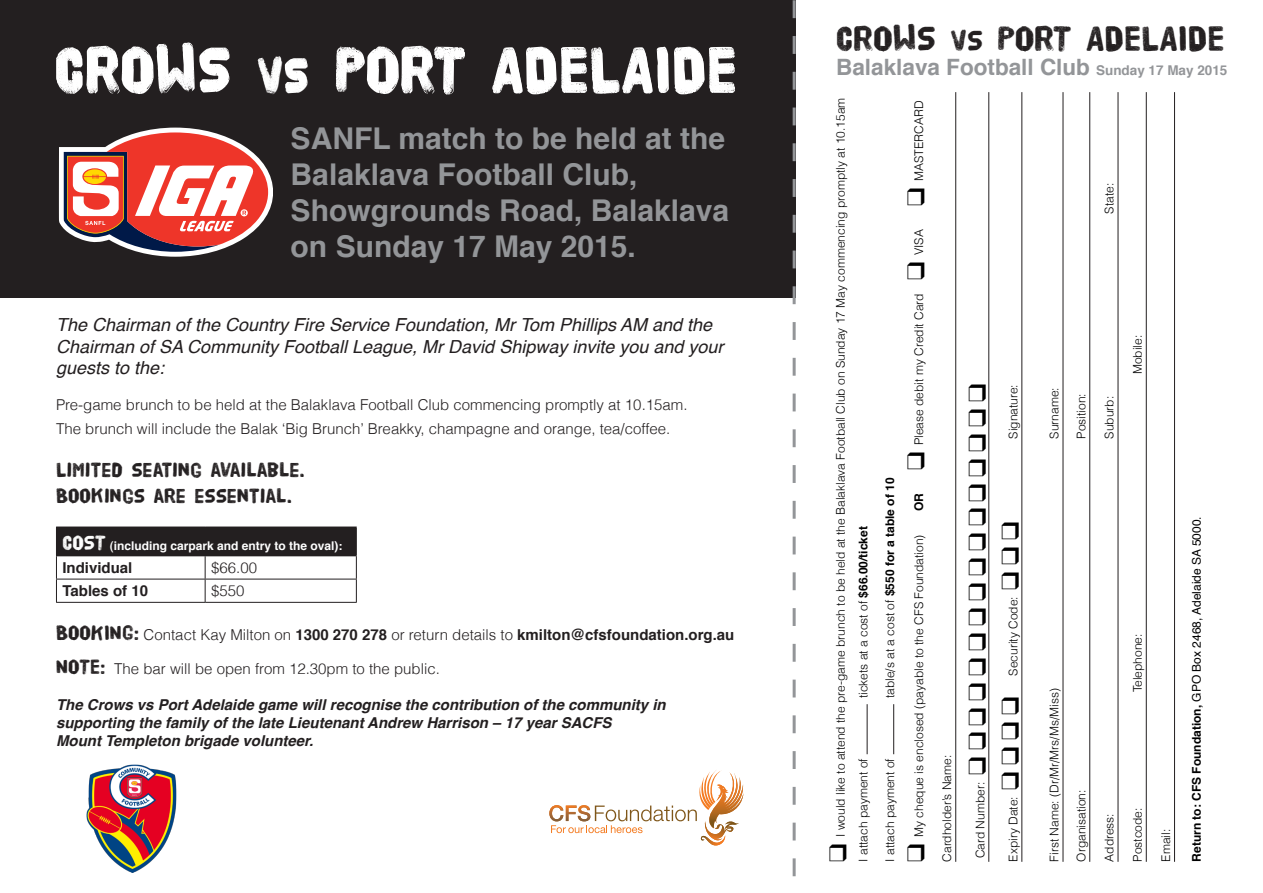
<style>
.page{position:relative;width:1263px;height:893px;background:#fff}
.page>*{position:absolute;margin:0;border:0;box-sizing:border-box;transform-origin:0 0}
.t1{font:63.75px "HVD Poster";color:#fff}
.t2{font:36px "HVD Poster";color:#231f20}
.t3{font:700 30px/36px "Helvetica";color:#939598}
.t4{font:700 22.5px "Helvetica";color:#939598}
.t5{font:21px "HVD Poster";color:#231f20}
.t6{font:italic 18px/21.6px "Helvetica";color:#231f20}
.t7{font:300 15px "Helvetica";color:#231f20}
.t8{font:italic 700 15px/18px "Helvetica";color:#231f20}
.t9{font:700 15px "Helvetica";color:#231f20}
.t10{font:300 12px/22.5px "Helvetica";color:#000}
.t11{font:12px "Helvetica";color:#000}
.t12{font:700 12px "Helvetica";color:#fff}
.t13{font:700 12px "Helvetica";color:#000}
.s1{font-size:48px}
.s2{font-family:"HVD Poster";font-weight:400;font-size:21px}
.s3{font-weight:300}
.s4{font-size:30px}
.s5{font-size:13.5px}
.s6{font-weight:700}
</style>
<div class="page">
<div style="left:0;top:0;width:796px;height:298px;background:#231f20"></div>
<svg style="left:59px;top:128px;width:213px;height:129px"></svg>
<svg style="left:56px;top:43px;width:678px;height:49px"></svg>
<hr style="left:955px;top:92px;width:1px;height:770px;background:#231f20">
<hr style="left:988px;top:92px;width:1px;height:770px;background:#231f20">
<hr style="left:1021px;top:92px;width:1px;height:770px;background:#231f20">
<hr style="left:1063px;top:92px;width:1px;height:770px;background:#231f20">
<hr style="left:1089px;top:92px;width:1px;height:770px;background:#231f20">
<hr style="left:1118px;top:92px;width:1px;height:770px;background:#231f20">
<hr style="left:1146px;top:92px;width:1px;height:770px;background:#231f20">
<hr style="left:1174px;top:92px;width:1px;height:770px;background:#231f20">
<div style="left:56px;top:527px;width:300px;height:29px;background:#231f20"></div>
<hr style="left:56px;top:579px;width:149px;height:1px;background:#231f20">
<svg style="left:56px;top:556px;width:1px;height:46px"></svg>
<hr style="left:205px;top:579px;width:152px;height:1px;background:#231f20">
<svg style="left:205px;top:556px;width:1px;height:46px"></svg>
<svg style="left:356px;top:527px;width:1px;height:75px"></svg>
<hr style="left:56px;top:602px;width:149px;height:1px;background:#231f20">
<hr style="left:205px;top:602px;width:152px;height:1px;background:#231f20">
<svg style="left:549px;top:770px;width:194px;height:75px"></svg>
<svg style="left:793px;top:0;width:3px;height:877px"></svg>
<hr style="left:867px;top:704px;width:1px;height:50px;background:#231f20">
<hr style="left:893px;top:704px;width:1px;height:50px;background:#231f20">
<img style="left:86px;top:764px;width:91px;height:109px">
<p class="t1" style="left:55px;top:43px;width:684px">CROWS <span class="s1">VS</span> PORT ADELAIDE</p>
<p class="t3" style="left:291px;top:121px;width:440px">SANFL match to be held at the<br>Balaklava Football Club,<br>Showgrounds Road, Balaklava on Sunday 17 May 2015.</p>
<p class="t6" style="left:56px;top:314px;width:669px">The Chairman of the Country Fire Service Foundation, Mr Tom Phillips AM and the<br>Chairman of SA Community Football League, Mr David Shipway invite you and your guests to the:</p>
<p class="t7" style="left:56px;top:396px;width:633px">Pre-game brunch to be held at the Balaklava Football Club commencing promptly at 10.15am.</p>
<p class="t7" style="left:56px;top:420px;width:616px">The brunch will include the Balak ‘Big Brunch’ Breakky, champagne and orange, tea/coffee.</p>
<p class="t5" style="left:56px;top:461px;width:250px">LIMITED SEATING AVAILABLE.</p>
<p class="t5" style="left:56px;top:486px;width:237px">BOOKINGS ARE ESSENTIAL.</p>
<p class="t12" style="left:62px;top:536px;width:282px"><span class="s2">COST</span> (including carpark and entry to the oval):</p>
<p class="t9" style="left:62px;top:556px;width:72px">Individual</p>
<p class="t7" style="left:211px;top:558px;width:47px">$66.00</p>
<p class="t9" style="left:62px;top:579px;width:87px">Tables of 10</p>
<p class="t7" style="left:211px;top:581px;width:35px">$550</p>
<p class="t9" style="left:56px;top:622px;width:680px"><span class="s2">BOOKING:</span> <span class="s3">Contact Kay Milton on</span> 1300 270 278 <span class="s3">or return details to</span> kmilton@cfsfoundation.org.au</p>
<p class="t7" style="left:56px;top:659px;width:385px"><span class="s2">NOTE:</span> The bar will be open from 12.30pm to the public.</p>
<p class="t8" style="left:56px;top:696px;width:611px">The Crows vs Port Adelaide game will recognise the contribution of the community in supporting the family of the late Lieutenant Andrew Harrison – 17 year SACFS</p>
<p class="t8" style="left:56px;top:732px;width:259px">Mount Templeton brigade volunteer.</p>
<p class="t2" style="left:836px;top:22px;width:390px">CROWS <span class="s4">VS</span> PORT ADELAIDE</p>
<p class="t4" style="left:836px;top:49px;width:393px">Balaklava Football Club <span class="s5">Sunday 17 May 2015</span></p>
<p class="t10" style="left:829px;top:862px;width:766px;rotate:-90deg">❑ I would like to attend the pre-game brunch to be held at the Balaklava Football Club on Sunday 17 May commencing promptly at 10.15am<br>I attach payment of</p>
<p class="t10" style="left:852px;top:698px;width:174px;rotate:-90deg">tickets at a cost of <span class="s6">$66.00/ticket</span></p>
<p class="t13" style="left:880px;top:698px;width:222px;rotate:-90deg"><span class="s3">table/s at a cost of</span> $550 for a table of 10</p>
<p class="t10" style="left:879px;top:862px;width:105px;rotate:-90deg">I attach payment of</p>
<p class="t10" style="left:907px;top:511px;width:412px;rotate:-90deg"><span class="s6">OR</span> ❑ Please debit my Credit Card ❑ VISA ❑ MASTERCARD</p>
<p class="t10" style="left:907px;top:862px;width:329px;rotate:-90deg">❑ My cheque is enclosed (payable to the CFS Foundation)</p>
<p class="t10" style="left:936px;top:862px;width:108px;rotate:-90deg">Cardholder’s Name:</p>
<p class="t10" style="left:969px;top:858px;width:476px;rotate:-90deg">Card Number: ❑ ❑ ❑ ❑ ❑ ❑ ❑ ❑ ❑ ❑ ❑ ❑ ❑ ❑ ❑ ❑</p>
<p class="t10" style="left:1002px;top:439px;width:56px;rotate:-90deg">Signature:</p>
<p class="t10" style="left:1002px;top:676px;width:156px;rotate:-90deg">Security Code: ❑ ❑ ❑</p>
<p class="t10" style="left:1002px;top:862px;width:167px;rotate:-90deg">Expiry Date: ❑ ❑ ❑ ❑</p>
<p class="t10" style="left:1098px;top:214px;width:32px;rotate:-90deg">State:</p>
<p class="t10" style="left:1043px;top:439px;width:53px;rotate:-90deg">Surname:</p>
<p class="t10" style="left:1070px;top:439px;width:47px;rotate:-90deg">Position:</p>
<p class="t10" style="left:1098px;top:439px;width:44px;rotate:-90deg">Suburb:</p>
<p class="t10" style="left:1126px;top:374px;width:41px;rotate:-90deg">Mobile:</p>
<p class="t10" style="left:1043px;top:862px;width:175px;rotate:-90deg">First Name: (Dr/Mr/Mrs/Ms/Miss)</p>
<p class="t10" style="left:1070px;top:862px;width:74px;rotate:-90deg">Organisation:</p>
<p class="t10" style="left:1098px;top:862px;width:50px;rotate:-90deg">Address:</p>
<p class="t10" style="left:1126px;top:692px;width:60px;rotate:-90deg">Telephone:</p>
<p class="t10" style="left:1126px;top:862px;width:56px;rotate:-90deg">Postcode:</p>
<p class="t10" style="left:1154px;top:862px;width:34px;rotate:-90deg">Email:</p>
<p class="t11" style="left:1187px;top:862px;width:347px;rotate:-90deg"><span class="s6">Return to: CFS Foundation,</span> GPO Box 2468, Adelaide SA 5000.</p>
</div>
